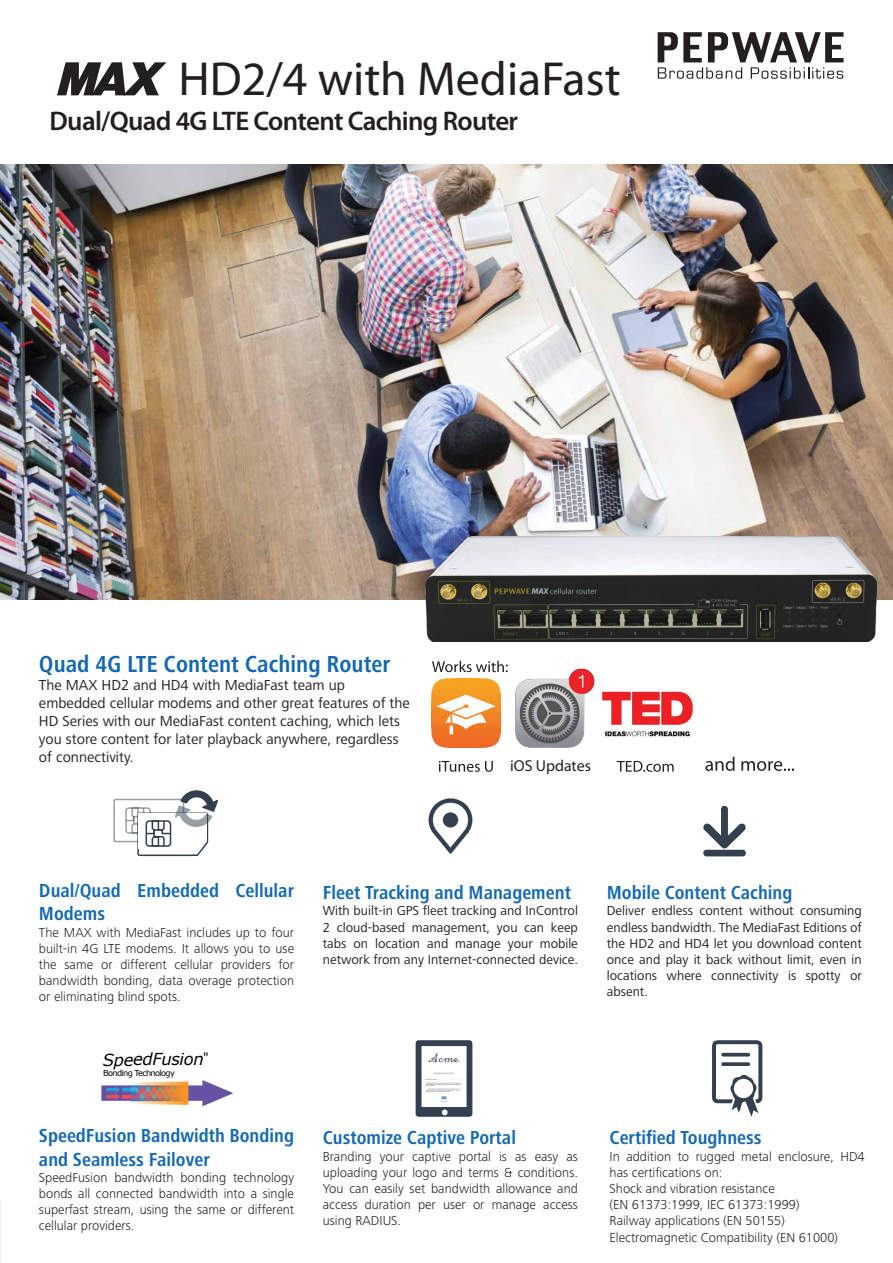
<style>
.page{position:relative;width:893px;height:1263px;background:#fff}
.page>*{position:absolute;margin:0;border:0;box-sizing:border-box;transform-origin:0 0}
.t1{font:48px "Myriad Pro";color:#231f20}
.t2{font:600 27px "Myriad Pro";letter-spacing:-.025em;color:#231f20}
.t3{font:700 condensed 24px "Frutiger Next LT";color:#1268b3}
.t4{font:700 condensed 19.5px/23.4px "Frutiger Next LT";color:#1268b3}
.t5{font:italic 16.5px "Verdana";letter-spacing:-.03em;color:#000}
.t6{font:15.9px "Myriad Pro";color:#231f20}
.t7{font:15px/18px "Frutiger Next LT";color:#231f20}
.t8{font:13.8px "SW Scrpc";color:#343f4f}
.t9{font:300 13.5px/16.2px "Frutiger Next LT";color:#231f20;text-align:justify}
.t10{font:13.5px/16.2px "Frutiger Next LT";color:#231f20;text-align:justify}
.t11{font:8.25px "Verdana";letter-spacing:-.085em;color:#000}
</style>
<div class="page">
<hr style="left:0;top:1200px;width:1px;height:63px;background:#e1f4fd">
<img style="left:0;top:164px;width:893px;height:435px">
<img style="left:601px;top:691px;width:92px;height:46px">
<svg style="left:432px;top:661px;width:67px;height:11px"></svg>
<svg style="left:705px;top:757px;width:30px;height:14px"></svg>
<svg style="left:741px;top:761px;width:53px;height:10px"></svg>
<svg style="left:439px;top:761px;width:54px;height:11px"></svg>
<svg style="left:617px;top:761px;width:57px;height:11px"></svg>
<img style="left:431px;top:678px;width:68px;height:70px">
<img style="left:428px;top:799px;width:45px;height:55px">
<div style="left:113px;top:799px;width:71px;height:43px;border:2px solid #333f4f"></div>
<div style="left:125px;top:807px;width:26px;height:27px;border:2px solid #333f4f;border-radius:3px"></div>
<svg style="left:126px;top:790px;width:92px;height:67px"></svg>
<svg style="left:712px;top:1040px;width:50px;height:77px"></svg>
<svg style="left:102px;top:1080px;width:131px;height:26px"></svg>
<img style="left:131px;top:1081px;width:57px;height:24px">
<svg style="left:416px;top:1040px;width:56px;height:77px"></svg>
<svg style="left:703px;top:805px;width:43px;height:51px"></svg>
<img style="left:426px;top:536px;width:450px;height:106px">
<svg style="left:658px;top:32px;width:185px;height:47px"></svg>
<svg style="left:57px;top:62px;width:109px;height:33px"></svg>
<img style="left:499px;top:664px;width:96px;height:84px">
<h1 class="t1" style="left:179px;top:49px;width:444px">HD2/4 with MediaFast</h1>
<h2 class="t2" style="left:49px;top:104px;width:470px">Dual/Quad 4G LTE Content Caching Router</h2>
<h3 class="t3" style="left:39px;top:650px;width:353px">Quad 4G LTE Content Caching Router</h3>
<p class="t7" style="left:39px;top:676px;width:372px">The MAX HD2 and HD4 with MediaFast team up embedded cellular modems and other great features of the HD Series with our MediaFast content caching, which lets you store content for later playback anywhere, regardless of connectivity.</p>
<p class="t6" style="left:510px;top:756px;width:82px">iOS Updates</p>
<h3 class="t4" style="left:39px;top:879px;width:257px">Dual/Quad Embedded Cellular<br>Modems</h3>
<p class="t9" style="left:39px;top:924px;width:257px">The MAX with MediaFast includes up to four built-in 4G LTE modems. It allows you to use the same or different cellular providers for bandwidth bonding, data overage protection or eliminating blind spots.</p>
<p class="t5" style="left:103px;top:1048px;width:107px">SpeedFusion<sup>"</sup></p>
<p class="t11" style="left:103px;top:1067px;width:74px">Bonding Technology</p>
<h3 class="t4" style="left:39px;top:1124px;width:257px">SpeedFusion Bandwidth Bonding and Seamless Failover</h3>
<p class="t9" style="left:39px;top:1169px;width:257px">SpeedFusion bandwidth bonding technology bonds all connected bandwidth into a single superfast stream, using the same or different cellular providers.</p>
<h3 class="t4" style="left:323px;top:881px;width:250px">Fleet Tracking and Management</h3>
<p class="t10" style="left:323px;top:903px;width:257px">With built-in GPS fleet tracking and InControl 2 cloud-based management, you can keep tabs on location and manage your mobile network from any Internet-connected device.</p>
<p class="t8" style="left:429px;top:1051px;width:31px">Acme</p>
<h3 class="t4" style="left:323px;top:1126px;width:195px">Customize Captive Portal</h3>
<p class="t9" style="left:323px;top:1148px;width:257px">Branding your captive portal is as easy as uploading your logo and terms &amp; conditions.<br>You can easily set bandwidth allowance and access duration per user or manage access using RADIUS.</p>
<h3 class="t4" style="left:607px;top:881px;width:187px">Mobile Content Caching</h3>
<p class="t10" style="left:607px;top:903px;width:257px">Deliver endless content without consuming endless bandwidth. The MediaFast Editions of the HD2 and HD4 let you download content once and play it back without limit, even in locations where connectivity is spotty or absent.</p>
<h3 class="t4" style="left:610px;top:1126px;width:153px">Certified Toughness</h3>
<p class="t9" style="left:610px;top:1148px;width:257px;text-align:left">In addition to rugged metal enclosure, HD4 has certifications on:<br>Shock and vibration resistance<br>(EN 61373:1999, IEC 61373:1999)<br>Railway applications (EN 50155)<br>Electromagnetic Compatibility (EN 61000)</p>
</div>
